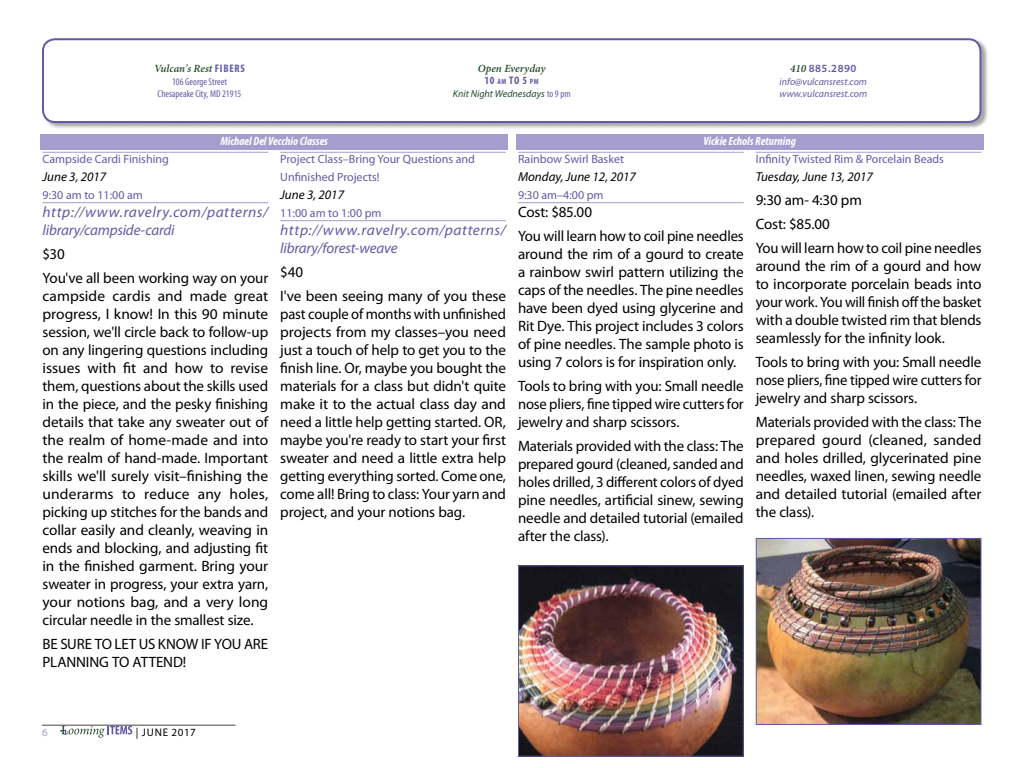
<style>
.page{position:relative;width:1024px;height:768px;background:#fff}
.page>*{position:absolute;margin:0;border:0;box-sizing:border-box;transform-origin:0 0}
.t1{font:15px/18px "Myriad Pro";letter-spacing:-.01em;color:#000;text-align:justify}
.t2{font:italic 15px/18px "Myriad Pro";letter-spacing:.02em;color:#625aa7}
.t3{font:italic 13px "Myriad Pro";color:#000}
.t4{font:12px/18px "Myriad Pro";color:#625aa7}
.t5{font:italic 700 condensed 12px "Myriad Pro";color:#fff}
.t6{font:italic 600 11px "Minion Pro";color:#224c2b}
.t7{font:600 11px "Myriad Pro";letter-spacing:.05em;color:#625aa7}
.t8{font:11px "Myriad Pro";letter-spacing:.06em;color:#000}
.t9{font:700 condensed 11px "Myriad Pro";color:#625aa7}
.t10{font:11px "Myriad Pro";color:#a49dcd}
.t11{font:italic 10px/12px "Myriad Pro";color:#625aa7}
.t12{font:condensed 10px/12px "Myriad Pro";color:#625aa7;text-align:center}
.t13{font:italic 10px "Myriad Pro";color:#224c2b}
.s1{font-family:"Myriad Pro";font-weight:700;font-style:normal;font-stretch:condensed;color:#625aa7}
.s2{font-size:7.7px}
.s3{font-style:normal;font-stretch:condensed;color:#625aa7}
.s4{font-family:"Minion Pro";font-style:italic;color:#224c2b}
</style>
<div class="page">
<hr style="left:42px;top:725px;width:193px;height:1px;background:#808080">
<svg style="left:61px;top:726px;width:71px;height:12px"></svg>
<div style="left:43px;top:38px;width:946px;height:91px;background:#000;opacity:.35"></div>
<div style="left:43px;top:39px;width:937px;height:83px;background:#fff;border-radius:12px"></div>
<div style="left:42px;top:38px;width:939px;height:85px;border:2px solid #625aa7;border-radius:12px"></div>
<div style="left:41px;top:134px;width:467px;height:16px;background:#a49dcd"></div>
<hr style="left:43px;top:152px;width:225px;height:1px;background:#a49dcd">
<hr style="left:43px;top:203px;width:225px;height:1px;background:#a49dcd">
<hr style="left:280px;top:152px;width:226px;height:1px;background:#a49dcd">
<hr style="left:280px;top:221px;width:226px;height:1px;background:#a49dcd">
<div style="left:516px;top:134px;width:467px;height:16px;background:#a49dcd"></div>
<hr style="left:518px;top:152px;width:226px;height:1px;background:#a49dcd">
<hr style="left:518px;top:203px;width:226px;height:1px;background:#a49dcd">
<hr style="left:756px;top:152px;width:225px;height:1px;background:#a49dcd">
<img style="left:520px;top:567px;width:222px;height:188px">
<div style="left:518px;top:565px;width:226px;height:192px;border:1px solid #625aa7"></div>
<img style="left:758px;top:540px;width:221px;height:183px">
<div style="left:756px;top:538px;width:225px;height:187px;border:1px solid #625aa7"></div>
<p class="t6" style="left:154px;top:61px;width:92px">Vulcan's Rest <span class="s1">FIBERS</span></p>
<p class="t12" style="left:158px;top:76px;width:85px">106 George Street<br>Chesapeake City, MD 21915</p>
<p class="t5" style="left:220px;top:134px;width:109px">Michael Del Vecchio Classes</p>
<p class="t6" style="left:478px;top:61px;width:69px">Open Everyday</p>
<p class="t9" style="left:485px;top:74px;width:56px">10 <span class="s2">AM</span> TO 5 <span class="s2">PM</span></p>
<p class="t13" style="left:453px;top:88px;width:119px">Knit Night Wednesdays <span class="s3">to 9 pm</span></p>
<p class="t7" style="left:790px;top:62px;width:68px"><span class="s4">410</span> 885.2890</p>
<p class="t11" style="left:779px;top:76px;width:89px">info@vulcansrest.com www.vulcansrest.com</p>
<p class="t5" style="left:704px;top:134px;width:94px">Vickie Echols Returning</p>
<p class="t4" style="left:43px;top:149px;width:128px">Campside Cardi Finishing</p>
<p class="t3" style="left:43px;top:169px;width:65px">June 3, 2017</p>
<p class="t4" style="left:43px;top:185px;width:102px">9:30 am to 11:00 am</p>
<p class="t2" style="left:43px;top:202px;width:227px">http://www.ravelry.com/patterns/ library/campside-cardi</p>
<p class="t1" style="left:43px;top:241px;width:227px;line-height:24px">$30<br>You've all been working way on your</p>
<p class="t1" style="left:43px;top:286px;width:227px">campside cardis and made great progress, I know! In this 90 minute session, we'll circle back to follow-up on any lingering questions including issues with fit and how to revise them, questions about the skills used in the piece, and the pesky finishing details that take any sweater out of the realm of home-made and into the realm of hand-made. Important skills we'll surely visit–finishing the underarms to reduce any holes, picking up stitches for the bands and collar easily and cleanly, weaving in ends and blocking, and adjusting fit in the finished garment. Bring your sweater in progress, your extra yarn, your notions bag, and a very long circular needle in the smallest size.</p>
<p class="t1" style="left:43px;top:634px;width:227px">BE SURE TO LET US KNOW IF YOU ARE<br>PLANN ING TO ATTEND!</p>
<p class="t4" style="left:280px;top:149px;width:196px">Project Class–Bring Your Questions and<br>Unfinished Projects!</p>
<p class="t3" style="left:280px;top:187px;width:65px">June 3, 2017</p>
<p class="t4" style="left:280px;top:203px;width:103px">11:00 am to 1:00 pm</p>
<p class="t2" style="left:280px;top:220px;width:227px">http://www.ravelry.com/patterns/ library/forest-weave</p>
<p class="t1" style="left:280px;top:259px;width:227px;line-height:24px">$40<br>I've been seeing many of you these</p>
<p class="t1" style="left:280px;top:304px;width:227px">past couple of months with unfinished projects from my classes–you need just a touch of help to get you to the finish line. Or, maybe you bought the materials for a class but didn't quite make it to the actual class day and need a little help getting started. OR, maybe you're ready to start your first sweater and need a little extra help getting everything sorted. Come one, come all! Bring to class: Your yarn and project, and your notions bag.</p>
<p class="t4" style="left:518px;top:149px;width:108px">Rainbow Swirl Basket</p>
<p class="t3" style="left:518px;top:169px;width:120px">Monday, June 12, 2017</p>
<p class="t4" style="left:518px;top:185px;width:87px">9:30 am–4:00 pm</p>
<p class="t1" style="left:518px;top:199px;width:227px;line-height:24px">Cost: $85.00<br>You will learn how to coil pine needles</p>
<p class="t1" style="left:518px;top:244px;width:227px">around the rim of a gourd to create a rainbow swirl pattern utilizing the caps of the needles. The pine needles have been dyed using glycerine and Rit Dye. This project includes 3 colors of pine needles. The sample photo is using 7 colors is for inspiration only.</p>
<p class="t1" style="left:518px;top:376px;width:227px">Tools to bring with you: Small needle nose pliers, fine tipped wire cutters for jewelry and sharp scissors.</p>
<p class="t1" style="left:518px;top:436px;width:227px">Materials provided with the class: The prepared gourd (cleaned, sanded and holes drilled, 3 different colors of dyed pine needles, artificial sinew, sewing needle and detailed tutorial (emailed after the class).</p>
<p class="t4" style="left:756px;top:149px;width:190px">Infinity Twisted Rim &amp; Porcelain Beads</p>
<p class="t3" style="left:756px;top:169px;width:119px">Tuesday, June 13, 2017</p>
<p class="t1" style="left:756px;top:187px;width:227px;line-height:24px;text-align:left">9:30 am- 4:30 pm<br>Cost: $85.00<br>You will learn how to coil pine needles</p>
<p class="t1" style="left:756px;top:256px;width:227px">around the rim of a gourd and how to incorporate porcelain beads into your work. You will finish off the basket with a double twisted rim that blends seamlessly for the infinity look.</p>
<p class="t1" style="left:756px;top:352px;width:227px">Tools to bring with you: Small needle nose pliers, fine tipped wire cutters for jewelry and sharp scissors.</p>
<p class="t1" style="left:756px;top:412px;width:227px">Materials provided with the class: The prepared gourd (cleaned, sanded and holes drilled, glycerinated pine needles, waxed linen, sewing needle and detailed tutorial (emailed after the class).</p>
<p class="t10" style="left:42px;top:725px;width:7px">6</p>
<p class="t8" style="left:136px;top:725px;width:62px">| June 2017</p>
</div>
